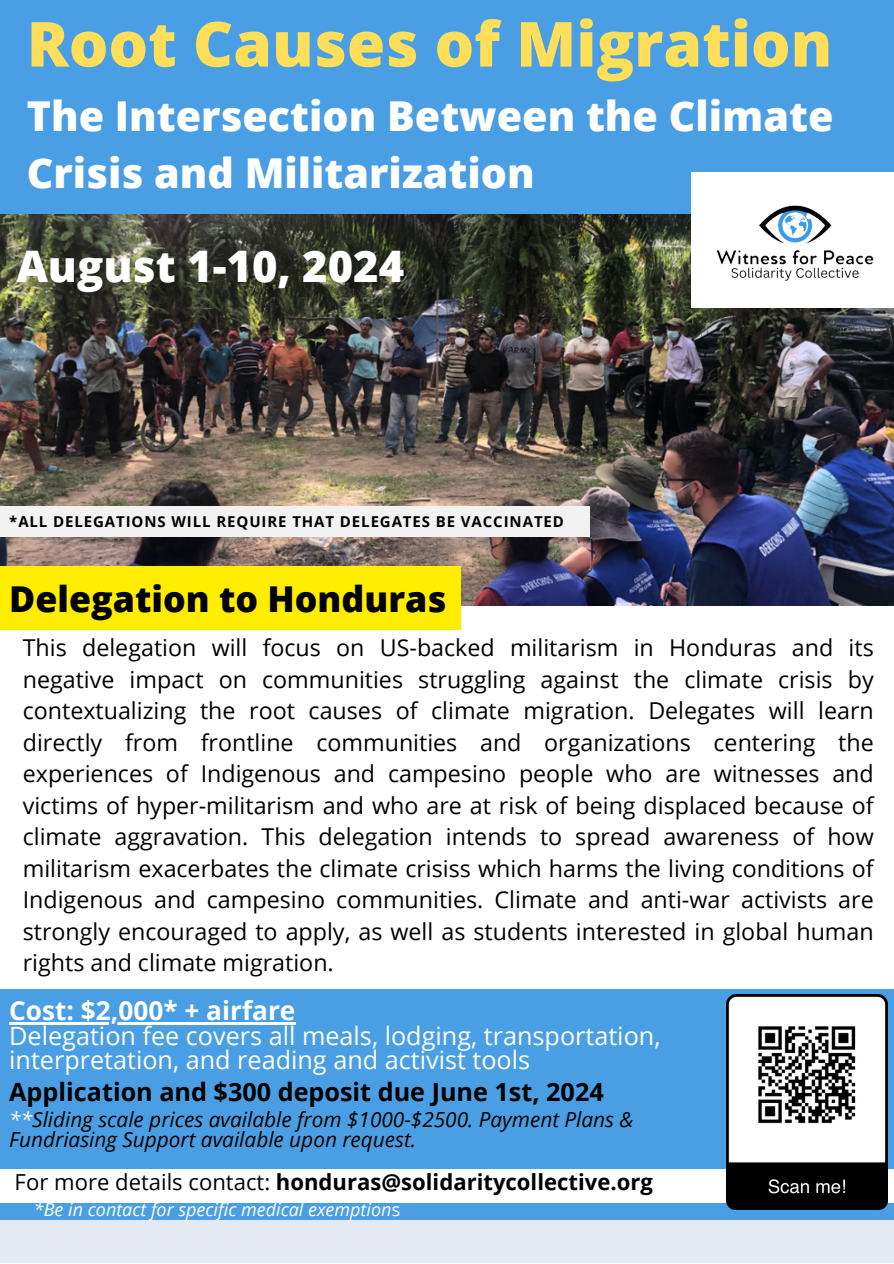
<style>
.page{position:relative;width:894px;height:1264px;background:#fff}
.page>*{position:absolute;margin:0;border:0;box-sizing:border-box;transform-origin:0 0}
.t1{font:800 62.1px "Open Sans";color:#ffde59}
.t2{font:800 43.5px "Open Sans";color:#fff}
.t3{font:800 41.1px/57.3px "Open Sans";color:#fff}
.t4{font:800 35.7px "Open Sans";color:#000}
.t5{font:700 26.25px "Open Sans";color:#fff}
.t6{font:25.2px/24.8px "Open Sans";color:#fff}
.t7{font:700 25.2px "Open Sans";color:#000}
.t8{font:23.25px/31.5px "Open Sans";color:#000;text-align:justify}
.t9{font:700 22.05px "Open Sans";color:#000}
.t10{font:italic 20.85px/20.2px "Open Sans";color:#000}
.t11{font:italic 18px "Open Sans";color:#fff}
.t12{font:700 15px "Open Sans";letter-spacing:.06em;color:#000}
.s1{color:#fff}
.s2{font-weight:400}
.s3{font-style:normal}
</style>
<div class="page">
<img style="left:0;top:214px;width:893px;height:391px">
<div style="left:0;top:0;width:893px;height:214px;background:#4a9fe4"></div>
<div style="left:0;top:1215px;width:893px;height:47px;background:#e4e9f2"></div>
<div style="left:0;top:989px;width:893px;height:230px;background:#4a9fe4"></div>
<div style="left:0;top:506px;width:589px;height:30px;background:#f2f2f2"></div>
<img style="left:664px;top:172px;width:229px;height:156px">
<div style="left:0;top:1168px;width:893px;height:34px;background:#fff"></div>
<img style="left:725px;top:994px;width:161px;height:215px">
<hr style="left:9px;top:1022px;width:286px;height:2px;background:#fff">
<div style="left:0;top:566px;width:460px;height:63px;background:#ffed00"></div>
<p class="t1" style="left:27px;top:0;width:806px">Root Causes of Migration</p>
<p class="t3" style="left:27px;top:86px;width:808px">The Intersection Between the Climate<br>Crisis and Militarization</p>
<p class="t2" style="left:16px;top:236px;width:389px">August 1-10, 2024</p>
<p class="t12" style="left:9px;top:511px;width:556px">*ALL DELEGATIONS WILL REQUIRE THAT DELEGATES BE VACCINATED</p>
<p class="t4" style="left:9px;top:574px;width:438px">Delegation to Honduras</p>
<p class="t8" style="left:23px;top:631px;width:852px">This delegation will focus on US-backed militarism in Honduras and its negative impact on communities struggling against the climate crisis by contextualizing the root causes of climate migration. Delegates will learn directly from frontline communities and organizations centering the experiences of Indigenous and campesino people who are witnesses and victims of hyper-militarism and who are at risk of being displaced because of climate aggravation. This delegation intends to spread awareness of how militarism exacerbates the climate crisiss which harms the living conditions of Indigenous and campesino communities. Climate and anti-war activists are strongly encouraged to apply, as well as students interested in global human rights and climate migration.</p>
<p class="t5" style="left:9px;top:991px;width:287px">Cost: $2,000* + airfare</p>
<p class="t6" style="left:9px;top:1022px;width:652px">Delegation fee covers all meals, lodging, transportation, interpretation, and reading and activist tools</p>
<p class="t7" style="left:9px;top:1074px;width:596px">Application and $300 deposit due June 1st, 2024</p>
<p class="t10" style="left:9px;top:1108px;width:625px"><span class="s1">**</span>Sliding scale prices available from $1000-$2500. Payment Plans &amp;<br>Fundriasing Support available upon request.</p>
<p class="t9" style="left:15px;top:1166px;width:639px"><span class="s2">For more details contact:</span> honduras@solidaritycollective.org</p>
<p class="t11" style="left:34px;top:1196px;width:368px">*Be in contact for specific medical exemption<span class="s3">s</span></p>
</div>
